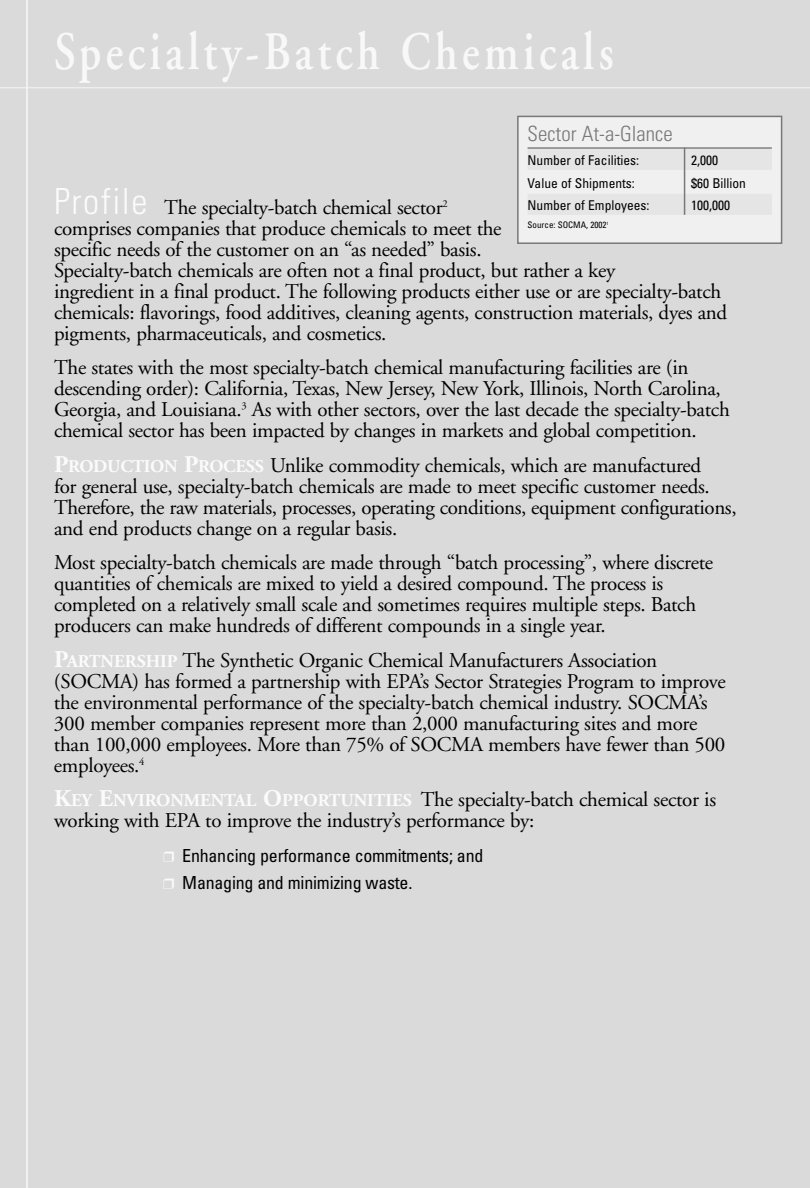
<style>
.page{position:relative;width:810px;height:1188px;background:#dadada}
.page>*{position:absolute;margin:0;border:0;box-sizing:border-box;transform-origin:0 0}
.t1{font:600 54px "Adobe Garamond";letter-spacing:.1em;color:#f8f8f8;scale:.8 1}
.t2{font:21px/21px "Adobe Garamond";letter-spacing:-.015em;color:#000}
.t3{font:300 condensed 21px "Univers";color:#787878}
.t4{font:condensed 18px/27px "Univers";letter-spacing:-.015em;color:#000}
.t5{font:condensed 13.5px "Univers";color:#000}
.t6{font:condensed 9px "Univers";color:#000}
.s1{font-family:"Univers";font-weight:300;font-stretch:condensed;font-size:36px;color:#fbfbfb}
.s2{font-weight:700;font-size:24px;color:#fbfbfb}
.s3{font-weight:700;font-size:18px;color:#fbfbfb}
.s4{color:#fbfbfb}
</style>
<div class="page">
<hr style="left:0;top:87px;width:810px;height:1px;background:#ededed">
<hr style="left:26px;top:0;width:2px;height:1188px;background:#f8f8f8">
<svg style="left:517px;top:115px;width:266px;height:129px"></svg>
<h1 class="t1" style="left:54px;top:30px;width:701px">Specialty-Batch Chemicals</h1>
<p class="t3" style="left:528px;top:126px;width:147px">Sector At-a-Glance</p>
<p class="t5" style="left:528px;top:156px;width:113px">Number of Facilities:</p>
<p class="t5" style="left:691px;top:156px;width:28px">2,000</p>
<p class="t5" style="left:528px;top:178px;width:109px">Value of Shipments:</p>
<p class="t5" style="left:691px;top:178px;width:57px">$60 Billion</p>
<p class="t5" style="left:528px;top:201px;width:124px">Number of Employees:</p>
<p class="t5" style="left:691px;top:201px;width:40px">100,000</p>
<p class="t6" style="left:528px;top:222px;width:82px">Source: SOCMA, 2002<sup>1</sup></p>
<p class="t2" style="left:54px;top:198px;width:675px"><span class="s1">Profile</span> The specialty-batch chemical sector<sup>2<br></sup>comprises companies that produce chemicals to meet the<br>specific needs of the customer on an “as needed” basis.<br>Specialty-batch chemicals are often not a final product, but rather a key<br>ingredient in a final product. The following products either use or are specialty-batch chemicals: flavorings, food additives, cleaning agents, construction materials, dyes and pigments, pharmaceuticals, and cosmetics.</p>
<p class="t2" style="left:54px;top:359px;width:677px">The states with the most specialty-batch chemical manufacturing facilities are (in descending order): California, Texas, New Jersey, New York, Illinois, North Carolina, Georgia, and Louisiana.<sup>3</sup> As with other sectors, over the last decade the specialty-batch chemical sector has been impacted by changes in markets and global competition.</p>
<p class="t2" style="left:54px;top:456px;width:684px"><span class="s2">P</span><span class="s3">RODUCTION</span> <span class="s2">P</span><span class="s3">ROCESS</span> Unlike commodity chemicals, which are manufactured<br>for general use, specialty-batch chemicals are made to meet specific customer needs.<br>Therefore, the raw materials, processes, operating conditions, equipment configurations, and end products change on a regular basis.</p>
<p class="t2" style="left:54px;top:554px;width:661px">Most specialty-batch chemicals are made through “batch processing”, where discrete quantities of chemicals are mixed to yield a desired compound. The process is completed on a relatively small scale and sometimes requires multiple steps. Batch producers can make hundreds of different compounds in a single year.</p>
<p class="t2" style="left:54px;top:651px;width:673px"><span class="s2">P</span><span class="s3">ARTNERSHIP</span> The Synthetic Organic Chemical Manufacturers Association (SOCMA) has formed a partnership with EPA’s Sector Strategies Program to improve the environmental performance of the specialty-batch chemical industry. SOCMA’s 300 member companies represent more than 2,000 manufacturing sites and more than 100,000 employees. More than 75% of SOCMA members have fewer than 500 employees.<sup>4</sup></p>
<p class="t2" style="left:54px;top:791px;width:664px"><span class="s2">K</span><span class="s3">EY</span> <span class="s2">E</span><span class="s3">NVIRONMENTAL</span> <span class="s2">O</span><span class="s3">PPORTUNITIES</span> The specialty-batch chemical sector is working with EPA to improve the industry’s performance by:</p>
<p class="t4" style="left:163px;top:843px;width:322px"><span class="s4">❒</span> Enhancing performance commitments; and <span class="s4">❒</span> Managing and minimizing waste.</p>
</div>
